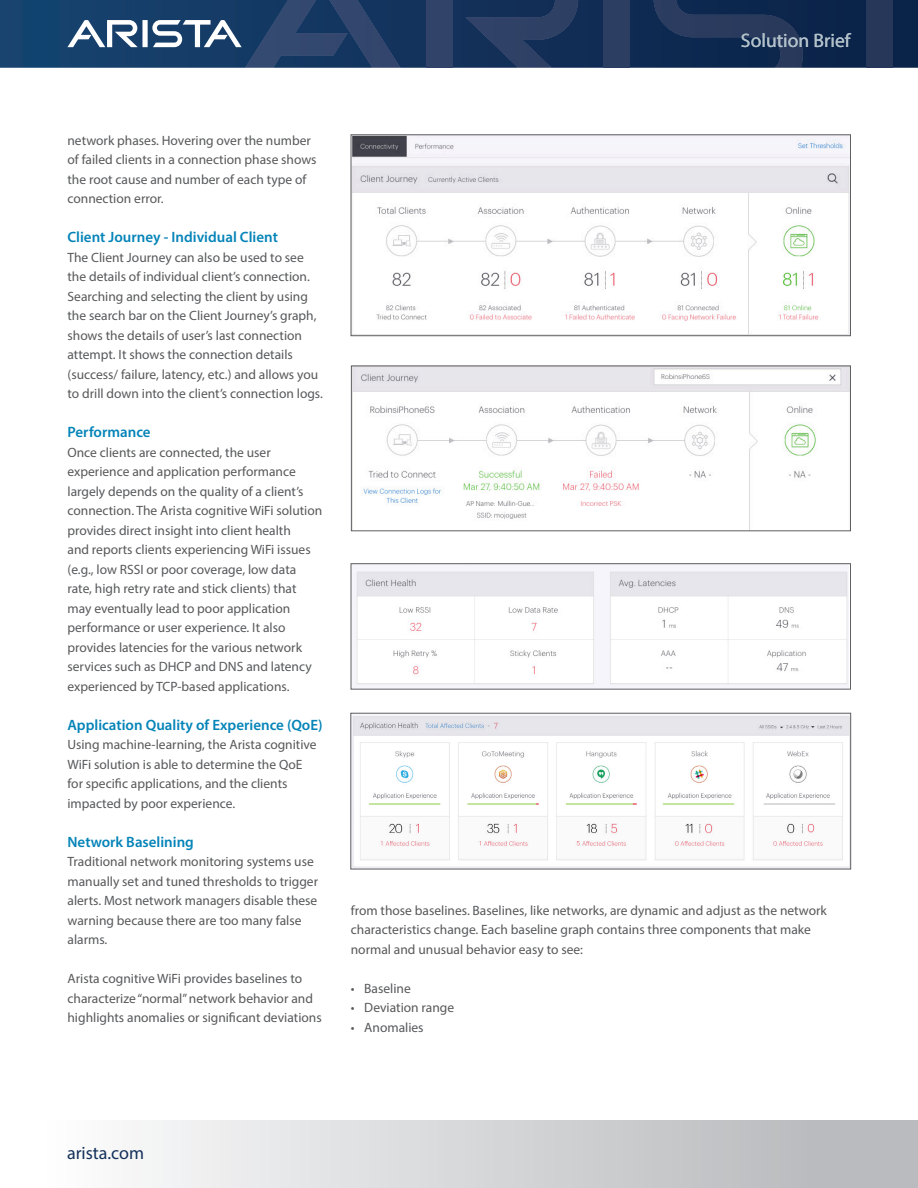
<style>
.page{position:relative;width:918px;height:1188px;background:#fff}
.page>*{position:absolute;margin:0;border:0;box-sizing:border-box;transform-origin:0 0}
.t1{font:19.5px "Myriad Pro";color:#b1c0c9}
.t2{font:18px "Myriad Pro";color:#14315b}
.Paragraph_Style_2{font:600 15px "Myriad Pro";color:#0584b8}
.Paragraph_Style_2-2{font:13.5px/19.5px "Myriad Pro";color:#57585a}
</style>
<div class="page">
<svg style="left:0;top:0;width:918px;height:68px;background:#103059"></svg>
<div style="left:426px;top:0;width:26px;height:68px;background:#314369"></div>
<svg style="left:465px;top:0;width:113px;height:68px;background:#20375e"></svg>
<svg style="left:67px;top:0;width:333px;height:68px;background:#2f4e75"></svg>
<div style="left:604px;top:0;width:26px;height:68px;background:#2d3e63"></div>
<svg style="left:654px;top:0;width:149px;height:68px;background:#182f55"></svg>
<div style="left:867px;top:0;width:26px;height:68px;background:#273759"></div>
<div style="left:0;top:1120px;width:918px;height:68px;background:linear-gradient(to right,#fff,#b3b4b7)"></div>
<img style="left:353px;top:566px;width:496px;height:121px">
<img style="left:353px;top:137px;width:496px;height:197px">
<div style="left:351px;top:135px;width:500px;height:201px;border:1px solid #5f5f62"></div>
<img style="left:353px;top:368px;width:496px;height:161px">
<div style="left:351px;top:366px;width:500px;height:165px;border:1px solid #5f5f62"></div>
<img style="left:353px;top:715px;width:496px;height:152px">
<div style="left:351px;top:713px;width:500px;height:156px;border:1px solid #5f5f62"></div>
<h1 class="t1" style="left:741px;top:29px;width:111px">Solution Brief</h1>
<p class="Paragraph_Style_2-2" style="left:68px;top:130px;width:251px">network phases. Hovering over the number of failed clients in a connection phase shows the root cause and number of each type of connection error.</p>
<p class="Paragraph_Style_2" style="left:68px;top:228px;width:212px">Client Journey - Individual Client</p>
<p class="Paragraph_Style_2-2" style="left:68px;top:247px;width:257px">The Client Journey can also be used to see the details of individual client’s connection.<br>Searching and selecting the client by using the search bar on the Client Journey’s graph, shows the details of user’s last connection attempt. It shows the connection details (success/ failure, latency, etc.) and allows you to drill down into the client’s connection logs.</p>
<p class="Paragraph_Style_2" style="left:68px;top:423px;width:85px">Performance</p>
<p class="Paragraph_Style_2-2" style="left:68px;top:442px;width:230px">Once clients are connected, the user experience and application performance</p>
<p class="Paragraph_Style_2-2" style="left:68px;top:481px;width:256px">largely depends on the quality of a client’s connection. The Arista cognitive WiFi solution provides direct insight into client health<br>and reports clients experiencing WiFi issues (e.g., low RSSI or poor coverage, low data rate, high retry rate and stick clients) that may eventually lead to poor application performance or user experience. It also provides latencies for the various network services such as DHCP and DNS and latency experienced by TCP-based applications.</p>
<p class="Paragraph_Style_2" style="left:68px;top:715px;width:257px">Application Quality of Experience (QoE)</p>
<p class="Paragraph_Style_2-2" style="left:68px;top:735px;width:251px">Using machine-learning, the Arista cognitive WiFi solution is able to determine the QoE for specific applications, and the clients impacted by poor experience.</p>
<p class="Paragraph_Style_2" style="left:68px;top:832px;width:128px">Network Baselining</p>
<p class="Paragraph_Style_2-2" style="left:68px;top:852px;width:252px">Traditional network monitoring systems use manually set and tuned thresholds to trigger alerts. Most network managers disable these warning because there are too many false alarms.</p>
<p class="Paragraph_Style_2-2" style="left:68px;top:969px;width:256px">Arista cognitive WiFi provides baselines to characterize “normal” network behavior and highlights anomalies or significant deviations</p>
<p class="Paragraph_Style_2-2" style="left:351px;top:900px;width:478px">from those baselines. Baselines, like networks, are dynamic and adjust as the network characteristics change. Each baseline graph contains three components that make normal and unusual behavior easy to see:</p>
<p class="Paragraph_Style_2-2" style="left:351px;top:978px;width:62px">• Baseline</p>
<p class="Paragraph_Style_2-2" style="left:351px;top:998px;width:105px">• Deviation range</p>
<p class="Paragraph_Style_2-2" style="left:351px;top:1017px;width:74px">• Anomalies</p>
<h2 class="t2" style="left:67px;top:1142px;width:79px">arista.com</h2>
</div>
